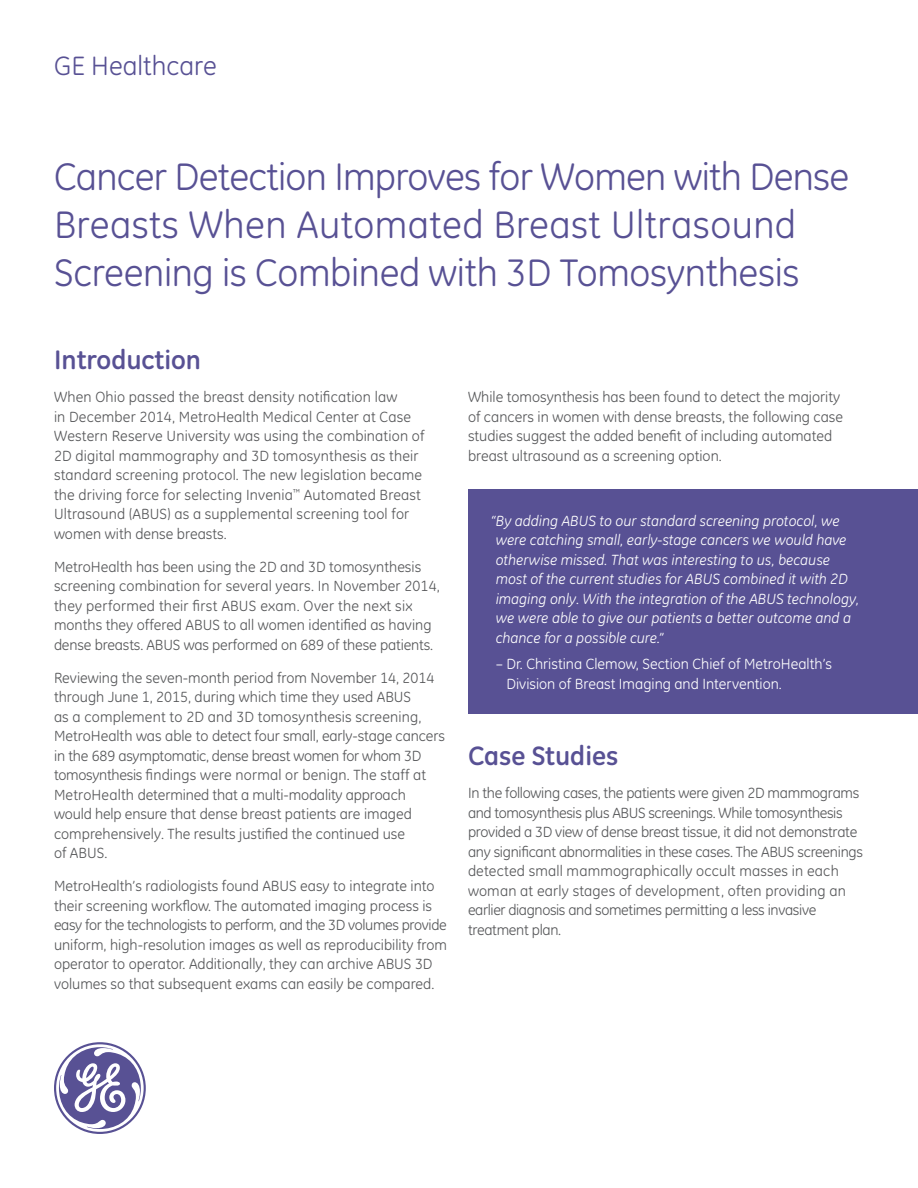
<style>
.page{position:relative;width:918px;height:1188px;background:#fff}
.page>*{position:absolute;margin:0;border:0;box-sizing:border-box;transform-origin:0 0}
.t1{font:39px/48px "GE Inspira";letter-spacing:-.01em;color:#585194}
.t2{font:700 27px "GE Inspira";color:#585194}
.t3{font:27px "GE Inspira";color:#585194}
.t4{font:15px/19.5px "GE Inspira";color:#57585a}
.t5{font:15px/19.5px "GE Inspira";letter-spacing:-.02em;color:#57585a}
.t6{font:italic 15px/19.5px "GE Inspira";color:#fff}
.t7{font:15px/19.5px "GE Inspira";color:#fff}
</style>
<div class="page">
<div style="left:468px;top:489px;width:450px;height:225px;background:#585194"></div>
<svg style="left:54px;top:1042px;width:92px;height:92px"></svg>
<p class="t3" style="left:54px;top:50px;width:164px">GE Healthcare</p>
<p class="t1" style="left:54px;top:153px;width:797px">Cancer Detection Improves for Women with Dense<br>Breasts When Automated Breast Ultrasound<br>Screening is Combined with 3D Tomosynthesis</p>
<p class="t2" style="left:54px;top:343px;width:149px">Introduction</p>
<p class="t4" style="left:54px;top:387px;width:372px">When Ohio passed the breast density notification law<br>in December 2014, MetroHealth Medical Center at Case Western Reserve University was using the combination of 2D digital mammography and 3D tomosynthesis as their standard screening protocol. The new legislation became the driving force for selecting Invenia<sup>™</sup> Automated Breast Ultrasound (ABUS) as a supplemental screening tool for women with dense breasts.</p>
<p class="t4" style="left:54px;top:557px;width:387px">MetroHealth has been using the 2D and 3D tomosynthesis screening combination for several years. In November 2014, they performed their first ABUS exam. Over the next six months they offered ABUS to all women identified as having dense breasts. ABUS was performed on 689 of these patients.</p>
<p class="t4" style="left:54px;top:668px;width:392px">Reviewing the seven-month period from November 14, 2014 through June 1, 2015, during which time they used ABUS<br>as a complement to 2D and 3D tomosynthesis screening, MetroHealth was able to detect four small, early-stage cancers in the 689 asymptomatic, dense breast women for whom 3D tomosynthesis findings were normal or benign. The staff at MetroHealth determined that a multi-modality approach would help ensure that dense breast patients are imaged comprehensively. The results justified the continued use<br>of ABUS.</p>
<p class="t4" style="left:54px;top:876px;width:394px">MetroHealth’s radiologists found ABUS easy to integrate into their screening workflow. The automated imaging process is easy for the technologists to perform, and the 3D volumes provide uniform, high-resolution images as well as reproducibility from operator to operator. Additionally, they can archive ABUS 3D volumes so that subsequent exams can easily be compared.</p>
<p class="t4" style="left:468px;top:387px;width:377px">While tomosynthesis has been found to detect the majority of cancers in women with dense breasts, the following case studies suggest the added benefit of including automated breast ultrasound as a screening option.</p>
<p class="t6" style="left:496px;top:511px;width:365px;text-indent:-5px">“By adding ABUS to our standard screening protocol, we were catching small, early-stage cancers we would have otherwise missed. That was interesting to us, because most of the current studies for ABUS combined it with 2D imaging only. With the integration of the ABUS technology, we were able to give our patients a better outcome and a chance for a possible cure.”</p>
<p class="t7" style="left:507px;top:654px;width:327px;text-indent:-11px">– Dr. Christina Clemow, Section Chief of MetroHealth’s<br>Division of Breast Imaging and Intervention.</p>
<p class="t2" style="left:468px;top:739px;width:152px">Case Studies</p>
<p class="t5" style="left:468px;top:783px;width:396px">In the following cases, the patients were given 2D mammograms and tomosynthesis plus ABUS screenings. While tomosynthesis provided a 3D view of dense breast tissue, it did not demonstrate any significant abnormalities in these cases. The ABUS screenings detected small mammographically occult masses in each woman at early stages of development, often providing an earlier diagnosis and sometimes permitting a less invasive treatment plan.</p>
</div>
